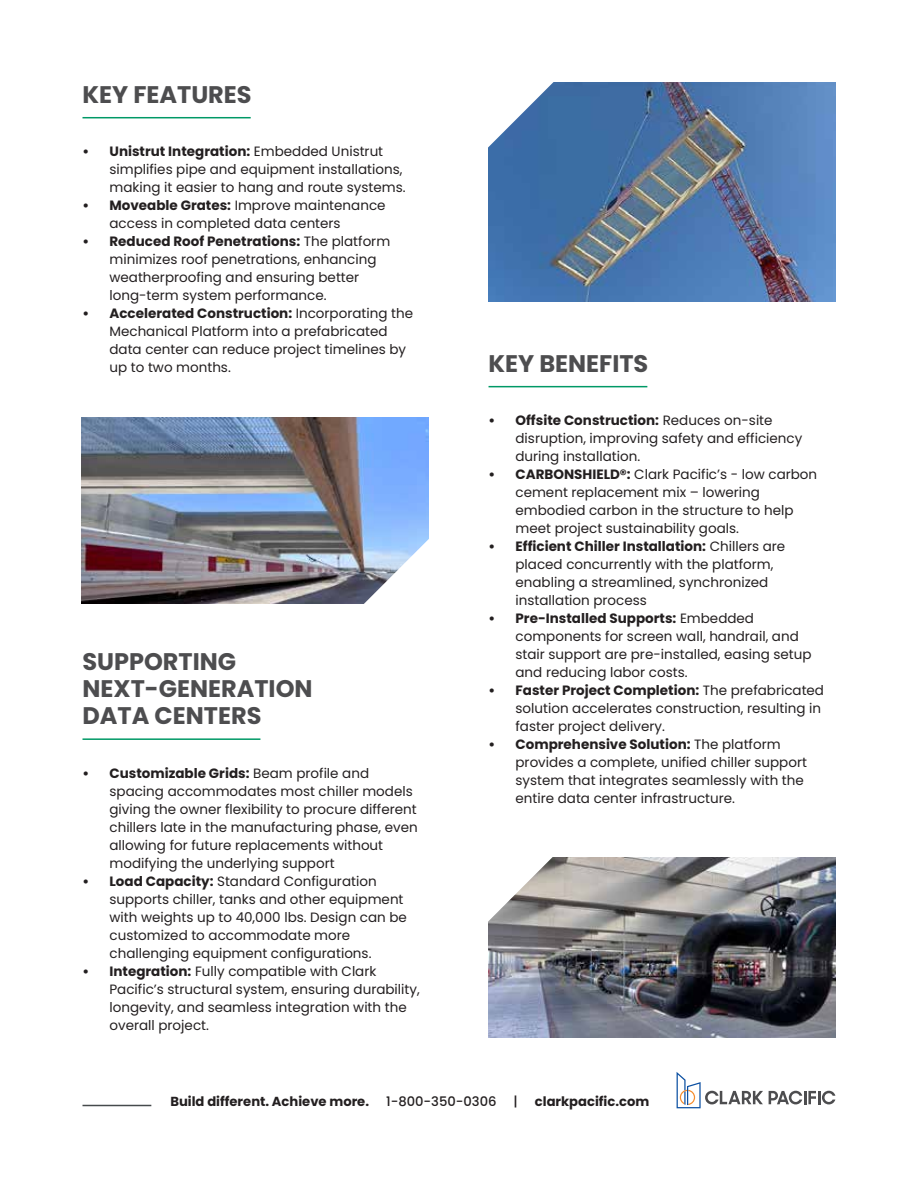
<style>
.page{position:relative;width:918px;height:1188px;background:#fff}
.page>*{position:absolute;margin:0;border:0;box-sizing:border-box;transform-origin:0 0}
.t1{font:700 24px/27px "Poppins";color:#4d4d4f}
.t2{font:13.5px/18px "Poppins";color:#231f20}
.t3{font:700 13.05px "Poppins";color:#231f20}
.t4{font:500 13.05px "Poppins";color:#231f20}
.s1{font-weight:700}
</style>
<div class="page">
<svg style="left:769px;top:1091px;width:66px;height:13px"></svg>
<svg style="left:677px;top:1072px;width:86px;height:36px"></svg>
<hr style="left:82px;top:1105px;width:69px;height:1px;background:#464a4c">
<hr style="left:82px;top:117px;width:169px;height:1px;background:#096">
<hr style="left:82px;top:738px;width:178px;height:2px;background:#096">
<hr style="left:489px;top:386px;width:158px;height:1px;background:#096">
<img style="left:489px;top:83px;width:347px;height:218px">
<svg style="left:488px;top:82px;width:68px;height:68px"></svg>
<img style="left:82px;top:417px;width:347px;height:186px">
<svg style="left:361px;top:536px;width:68px;height:68px"></svg>
<img style="left:488px;top:857px;width:347px;height:181px">
<svg style="left:488px;top:857px;width:68px;height:68px"></svg>
<h1 class="t1" style="left:82px;top:81px;width:171px">KEY FEATURES</h1>
<p class="t2" style="left:110px;top:143px;width:298px;text-indent:-27px"><span class="s1">• Unistrut Integration:</span> Embedded Unistrut simplifies pipe and equipment installations, making it easier to hang and route systems.</p>
<p class="t2" style="left:110px;top:197px;width:278px;text-indent:-27px"><span class="s1">• Moveable Grates:</span> Improve maintenance access in completed data centers</p>
<p class="t2" style="left:110px;top:233px;width:282px;text-indent:-27px"><span class="s1">• Reduced Roof Penetrations:</span> The platform minimizes roof penetrations, enhancing weatherproofing and ensuring better long-term system performance.</p>
<p class="t2" style="left:110px;top:305px;width:305px;text-indent:-27px"><span class="s1">• Accelerated Construction:</span> Incorporating the Mechanical Platform into a prefabricated data center can reduce project timelines by up to two months.</p>
<h1 class="t1" style="left:82px;top:649px;width:232px">SUPPORTING<br>NEXT-GENERATION<br>DATA CENTERS</h1>
<p class="t2" style="left:110px;top:764px;width:310px;text-indent:-27px"><span class="s1">• Customizable Grids:</span> Beam profile and spacing accommodates most chiller models giving the owner flexibility to procure different chillers late in the manufacturing phase, even allowing for future replacements without modifying the underlying support</p>
<p class="t2" style="left:110px;top:872px;width:299px;text-indent:-27px"><span class="s1">• Load Capacity:</span> Standard Configuration supports chiller, tanks and other equipment with weights up to 40,000 lbs. Design can be customized to accommodate more challenging equipment configurations.</p>
<p class="t2" style="left:110px;top:962px;width:312px;text-indent:-27px"><span class="s1">• Integration:</span> Fully compatible with Clark Pacific’s structural system, ensuring durability, longevity, and seamless integration with the overall project.</p>
<h1 class="t1" style="left:489px;top:350px;width:161px">KEY BENEFITS</h1>
<p class="t2" style="left:516px;top:412px;width:288px;text-indent:-27px"><span class="s1">• Offsite Construction:</span> Reduces on-site disruption, improving safety and efficiency during installation.</p>
<p class="t2" style="left:516px;top:466px;width:303px;text-indent:-27px"><span class="s1">• CARBONSHIELD®:</span> Clark Pacific’s - low carbon cement replacement mix – lowering embodied carbon in the structure to help meet project sustainability goals.</p>
<p class="t2" style="left:516px;top:538px;width:271px;text-indent:-27px"><span class="s1">• Efficient Chiller Installation:</span> Chillers are placed concurrently with the platform, enabling a streamlined, synchronized installation process</p>
<p class="t2" style="left:516px;top:610px;width:298px;text-indent:-27px"><span class="s1">• Pre-Installed Supports:</span> Embedded components for screen wall, handrail, and stair support are pre-installed, easing setup and reducing labor costs.</p>
<p class="t2" style="left:516px;top:682px;width:310px;text-indent:-27px"><span class="s1">• Faster Project Completion:</span> The prefabricated solution accelerates construction, resulting in faster project delivery.</p>
<p class="t2" style="left:516px;top:736px;width:293px;text-indent:-27px"><span class="s1">• Comprehensive Solution:</span> The platform provides a complete, unified chiller support system that integrates seamlessly with the entire data center infrastructure.</p>
<p class="t3" style="left:170px;top:1093px;width:200px">Build different. Achieve more.</p>
<p class="t4" style="left:386px;top:1093px;width:112px">1-800-350-0306</p>
<p class="t4" style="left:514px;top:1093px;width:6px">|</p>
<p class="t3" style="left:535px;top:1093px;width:116px">clarkpacific.com</p>
</div>
